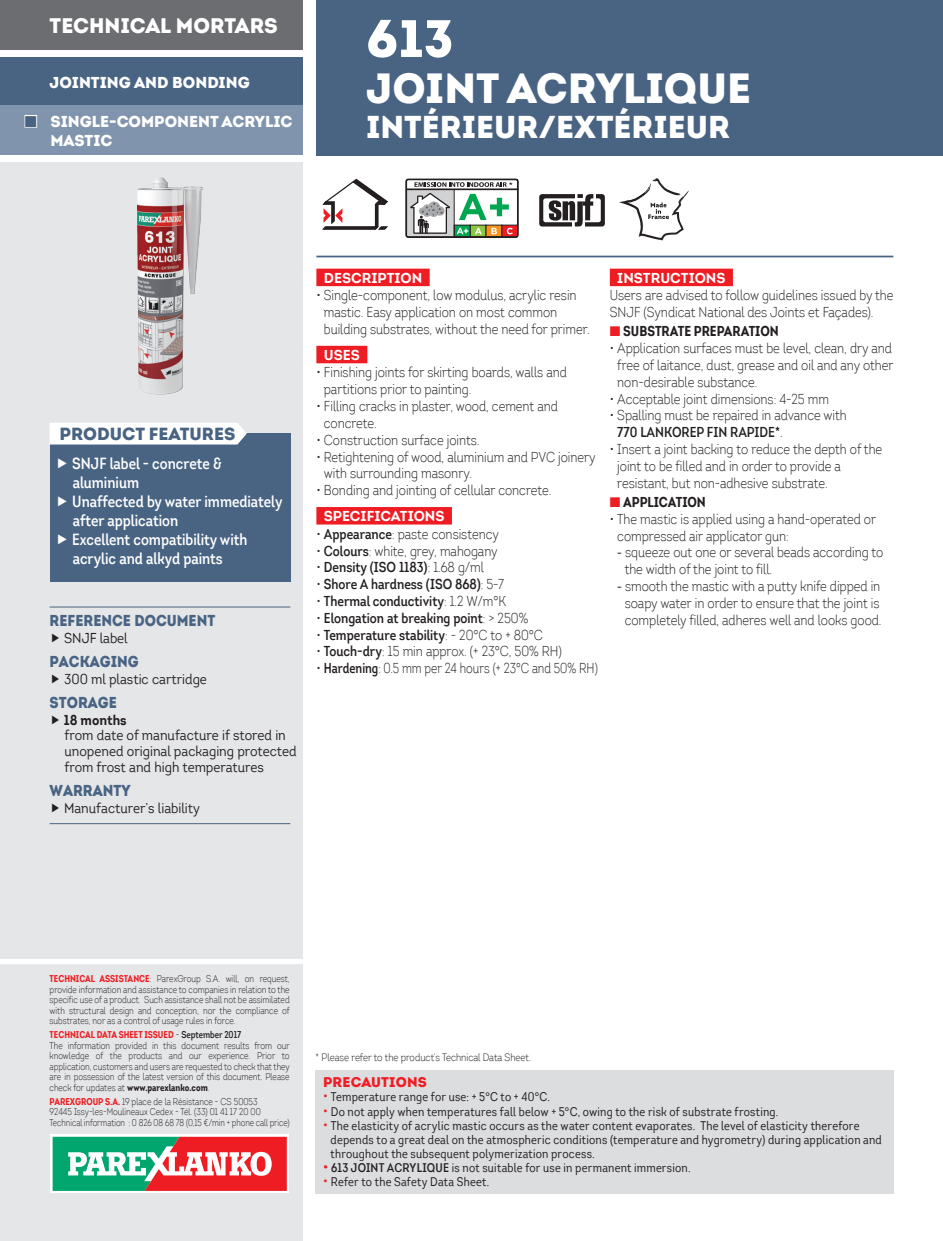
<style>
.page{position:relative;width:943px;height:1241px;background:#fff}
.page>*{position:absolute;margin:0;border:0;box-sizing:border-box;transform-origin:0 0}
.t1{font:900 52.5px "Intro";color:#fff}
.t2{font:900 42px "Intro";color:#fff}
.t3{font:900 31.5px "Intro";color:#fff}
.t4{font:900 21px "Intro";color:#fff}
.t5{font:900 17.5px "Intro";color:#496483}
.t6{font:600 15.75px/18.9px "Intro Cond";color:#fff}
.t7{font:900 15.75px/18.9px "Intro";color:#fff}
.t8{font:900 15.75px "Intro";color:#496483;scale:.9 1}
.t9{font:300 14px/16.8px "Intro Cond";color:#231f20}
.t10{font:600 14px "Intro Cond";color:#231f20}
.t11{font:14px/15.8px "Intro";color:#231f20;scale:.9 1}
.t12{font:700 14px "Intro";color:#fff}
.t13{font:700 14px "Intro Cond";color:#231f20}
.t14{font:900 14px "Intro";letter-spacing:.015em;color:#ee1d23}
.t15{font:700 14px "Intro";color:#231f20;scale:.9 1}
.t16{font:12.25px/14px "Intro Cond";letter-spacing:.02em;color:#231f20}
.t17{font:300 10.5px "Intro Cond";color:#231f20}
.t18{font:300 9.62px/10.5px "Intro Cond";color:#231f20;scale:.96 1}
.s1{color:#496483}
.s2{font-weight:600}
.s3{font-weight:300}
.s4{color:#ee1d23}
.s5{font-family:"Frutiger"}
.s6{font-weight:700;color:#ee1d23}
.s7{font-weight:700}
.s8{font-size:14px;color:#ee1d23}
.s9{font-weight:600;font-size:14px;color:#ee1d23}
</style>
<div class="page">
<div style="left:0;top:163px;width:303px;height:1077px;background:#e5e6e8"></div>
<div style="left:0;top:0;width:303px;height:50px;background:#6c6d70"></div>
<div style="left:316px;top:0;width:627px;height:156px;background:#496483"></div>
<div style="left:0;top:57px;width:303px;height:50px;background:#496483"></div>
<hr style="left:316px;top:255px;width:577px;height:2px;background:#496483">
<svg style="left:50px;top:1134px;width:239px;height:58px"></svg>
<svg style="left:53px;top:1136px;width:234px;height:54px;background:#a08776"></svg>
<div style="left:0;top:958px;width:310px;height:5px;background:#fff"></div>
<div style="left:315px;top:1070px;width:578px;height:123px;background:#dcdddf"></div>
<hr style="left:50px;top:606px;width:240px;height:1px;background:#496483">
<hr style="left:50px;top:823px;width:240px;height:1px;background:#496483">
<div style="left:50px;top:433px;width:241px;height:148px;background:#496483"></div>
<div style="left:50px;top:423px;width:197px;height:21px;background:#fff"></div>
<div style="left:0;top:105px;width:303px;height:50px;background:#8194ae"></div>
<div style="left:24px;top:115px;width:13px;height:13px;border:2px solid #fff"></div>
<img style="left:137px;top:177px;width:57px;height:217px">
<svg style="left:619px;top:178px;width:69px;height:62px"></svg>
<svg style="left:405px;top:179px;width:113px;height:59px"></svg>
<svg style="left:322px;top:179px;width:66px;height:51px"></svg>
<svg style="left:539px;top:194px;width:66px;height:32px"></svg>
<div style="left:543px;top:198px;width:57px;height:24px;background:#fff;border-radius:2px"></div>
<svg style="left:548px;top:194px;width:45px;height:32px"></svg>
<div style="left:316px;top:268px;width:113px;height:18px;background:#ee1d23"></div>
<div style="left:316px;top:346px;width:51px;height:17px;background:#ee1d23"></div>
<div style="left:316px;top:507px;width:136px;height:17px;background:#ee1d23"></div>
<div style="left:610px;top:268px;width:123px;height:18px;background:#ee1d23"></div>
<h3 class="t4" style="left:50px;top:11px;width:230px">TECHNICAL MORTARS</h3>
<p class="t7" style="left:50px;top:73px;width:202px">JOINTING AND BONDING</p>
<p class="t7" style="left:50px;top:111px;width:243px;text-indent:-26px"><span class="s1">■</span> SINGLE-COMPONENT ACRYLIC<br>MASTIC</p>
<h1 class="t1" style="left:366px;top:4px;width:89px">613</h1>
<h2 class="t2" style="left:366px;top:60px;width:381px">JOINT ACRYLIQUE</h2>
<h3 class="t3" style="left:366px;top:106px;width:365px">INTÉRIEUR/EXTÉRIEUR</h3>
<p class="t5" style="left:60px;top:422px;width:13px">PRODUCT</p>
<p class="t5" style="left:149px;top:422px;width:32px">FEATUR</p>
<p class="t5" style="left:214px;top:422px;width:22px">ES</p>
<p class="t6" style="left:72px;top:454px;width:212px">SNJF label - concrete &amp; aluminium<br>Unaffected by water immediately after application<br>Excellent compatibility with acrylic and alkyd paints</p>
<p class="t8" style="left:50px;top:610px;width:186px">REFERENCE DOCUMENT</p>
<p class="t11" style="left:64px;top:630px;width:72px">SNJF label</p>
<p class="t8" style="left:50px;top:651px;width:12px">PAC</p>
<p class="t8" style="left:80px;top:651px;width:67px">KAGIN G</p>
<p class="t11" style="left:64px;top:671px;width:160px">300 ml plastic cartridge</p>
<p class="t8" style="left:50px;top:691px;width:12px">STORA</p>
<p class="t8" style="left:98px;top:691px;width:23px">GE</p>
<p class="t15" style="left:64px;top:710px;width:71px">18 MONTHS</p>
<p class="t11" style="left:64px;top:727px;width:260px">from date of manufacture if stored in unopened original packaging protected from frost and high temperatures</p>
<p class="t8" style="left:50px;top:779px;width:27px">WARRANT</p>
<p class="t8" style="left:121px;top:779px;width:12px">Y</p>
<p class="t11" style="left:64px;top:799px;width:152px">Manufacturer’s liability</p>
<p class="t12" style="left:324px;top:269px;width:100px">DESCRIPTION</p>
<p class="t9" style="left:324px;top:287px;width:267px;text-indent:-7px">• Single-component, low modulus, acrylic resin mastic. Easy application on most common building substrates, without the need for primer.</p>
<p class="t12" style="left:324px;top:346px;width:20px">USES</p>
<p class="t9" style="left:324px;top:364px;width:244px;text-indent:-7px">• Finishing joints for skirting boards, walls and partitions prior to painting.</p>
<p class="t9" style="left:324px;top:397px;width:235px;text-indent:-7px">• Filling cracks in plaster, wood, cement and concrete.</p>
<p class="t9" style="left:316px;top:431px;width:165px">• Construction surface joints.</p>
<p class="t9" style="left:324px;top:448px;width:273px;text-indent:-7px">• Retightening of wood, aluminium and PVC joinery with surrounding masonry.</p>
<p class="t9" style="left:316px;top:481px;width:236px">• Bonding and jointing of cellular concrete.</p>
<p class="t12" style="left:324px;top:507px;width:10px">SPECI</p>
<p class="t12" style="left:367px;top:507px;width:43px">FICATIONS</p>
<p class="t9" style="left:316px;top:525px;width:184px">• <span class="s2">Appearance</span>: paste consistency</p>
<p class="t9" style="left:316px;top:542px;width:183px">• <span class="s2">Colours</span>: white, grey, mahogany</p>
<p class="t10" style="left:316px;top:558px;width:169px"><span class="s3">•</span> Density (ISO 1183)<span class="s3">: 1.68 g/ml</span></p>
<p class="t10" style="left:316px;top:575px;width:189px"><span class="s3">•</span> Shore A hardness (ISO 868)<span class="s3">: 5-7</span></p>
<p class="t10" style="left:316px;top:592px;width:191px"><span class="s3">•</span> Thermal conductivity<span class="s3">: 1.2 W/m°K</span></p>
<p class="t10" style="left:316px;top:609px;width:213px"><span class="s3">•</span> Elongation at breaking point<span class="s3">: &gt; 250%</span></p>
<p class="t10" style="left:316px;top:625px;width:228px"><span class="s3">•</span> Temperature stability<span class="s3">: - 20°C to + 80°C</span></p>
<p class="t9" style="left:316px;top:643px;width:247px">• <span class="s2">Touch-dry</span>: 15 min approx. (+ 23°C, 50% RH)</p>
<p class="t9" style="left:316px;top:659px;width:283px">• <span class="s2">Hardening</span>: 0.5 mm per 24 hours (+ 23°C and 50% RH)</p>
<p class="t12" style="left:617px;top:269px;width:10px">INSTR</p>
<p class="t12" style="left:660px;top:269px;width:20px">UCTIONS</p>
<p class="t9" style="left:610px;top:287px;width:285px">Users are advised to follow guidelines issued by the<br>SNJF (Syndicat National des Joints et Façades).</p>
<p class="t13" style="left:610px;top:322px;width:170px"><span class="s4">■</span> SUBSTRATE PREPARATION</p>
<p class="t9" style="left:617px;top:340px;width:278px;text-align:justify;text-indent:-7px">• Application surfaces must be level, clean, dry and free of laitance, dust, grease and oil and any other non-desirable substance.</p>
<p class="t9" style="left:610px;top:390px;width:221px">• Acceptable joint dimensions: 4-25 mm</p>
<p class="t9" style="left:617px;top:407px;width:231px;text-indent:-7px">• Spalling must be repaired in advance with<br><span class="s2">770 LANKOREP FIN RAPIDE*</span>.</p>
<p class="t9" style="left:617px;top:440px;width:266px;text-indent:-7px">• Insert a joint backing to reduce the depth of the joint to be filled and in order to provide a resistant, but non-adhesive substrate.</p>
<p class="t13" style="left:610px;top:493px;width:97px"><span class="s4">■</span> APPLICATION</p>
<p class="t9" style="left:617px;top:510px;width:260px;text-indent:-7px">• The mastic is applied using a hand-operated or compressed air applicator gun:</p>
<p class="t9" style="left:624px;top:544px;width:260px;text-indent:-7px"><span class="s5">-</span> squeeze out one or several beads according to the width of the joint to fill.</p>
<p class="t9" style="left:617px;top:577px;width:266px;text-align:center"><span class="s5">-</span> smooth the mastic with a putty knife dipped in soapy water in order to ensure that the joint is completely filled, adheres well and looks good.</p>
<p class="t18" style="left:50px;top:973px;width:252px;text-align:justify"><span class="s6">TECHNICAL ASSISTANCE</span>: ParexGroup S.A. will, on request, provide information and assistance to companies in relation to the specific use of a product. Such assistance shall not be assimilated with structural design and conception, nor the compliance of substrates, nor as a control of usage rules in force.</p>
<p class="t18" style="left:50px;top:1029px;width:252px"><span class="s6">TECHNICAL DATA SHEET ISSUED</span> - <span class="s2">September 2017<br></span>The information provided in this document results from our knowledge of the products and our experience. Prior to application, customers and users are requested to check that they are in possession of the latest version of this document. Please check for updates at <span class="s7">www.parexlanko.com</span>.</p>
<p class="t18" style="left:50px;top:1095px;width:251px"><span class="s6">PAREXGROUP S.A.</span> 19 place de la Résistance - CS 50053<br>92445 Issy-les-Moulineaux Cedex - Tél. (33) 01 41 17 20 00<br>Technical information : 0 826 08 68 78 (0,15 €/min + phone call price)</p>
<p class="t17" style="left:315px;top:1050px;width:217px">* Please refer to the product’s Technical Data Sheet.</p>
<p class="t14" style="left:323px;top:1073px;width:105px">PRECAUTIONS</p>
<p class="t16" style="left:323px;top:1090px;width:228px"><span class="s8">•</span> Temperature range for use: + 5°C to + 40°C.</p>
<p class="t16" style="left:323px;top:1104px;width:457px"><span class="s8">•</span> Do not apply when temperatures fall below + 5°C, owing to the risk of substrate frosting.</p>
<p class="t16" style="left:330px;top:1118px;width:553px;text-indent:-7px"><span class="s8">•</span> The elasticity of acrylic mastic occurs as the water content evaporates. The level of elasticity therefore depends to a great deal on the atmospheric conditions (temperature and hygrometry) during application and throughout the subsequent polymerization process.</p>
<p class="t16" style="left:323px;top:1160px;width:369px"><span class="s9">•</span> <span class="s2">613 JOINT ACRYLIQUE</span> is not suitable for use in permanent immersion.</p>
<p class="t16" style="left:323px;top:1174px;width:168px"><span class="s8">•</span> Refer to the Safety Data Sheet.</p>
</div>
